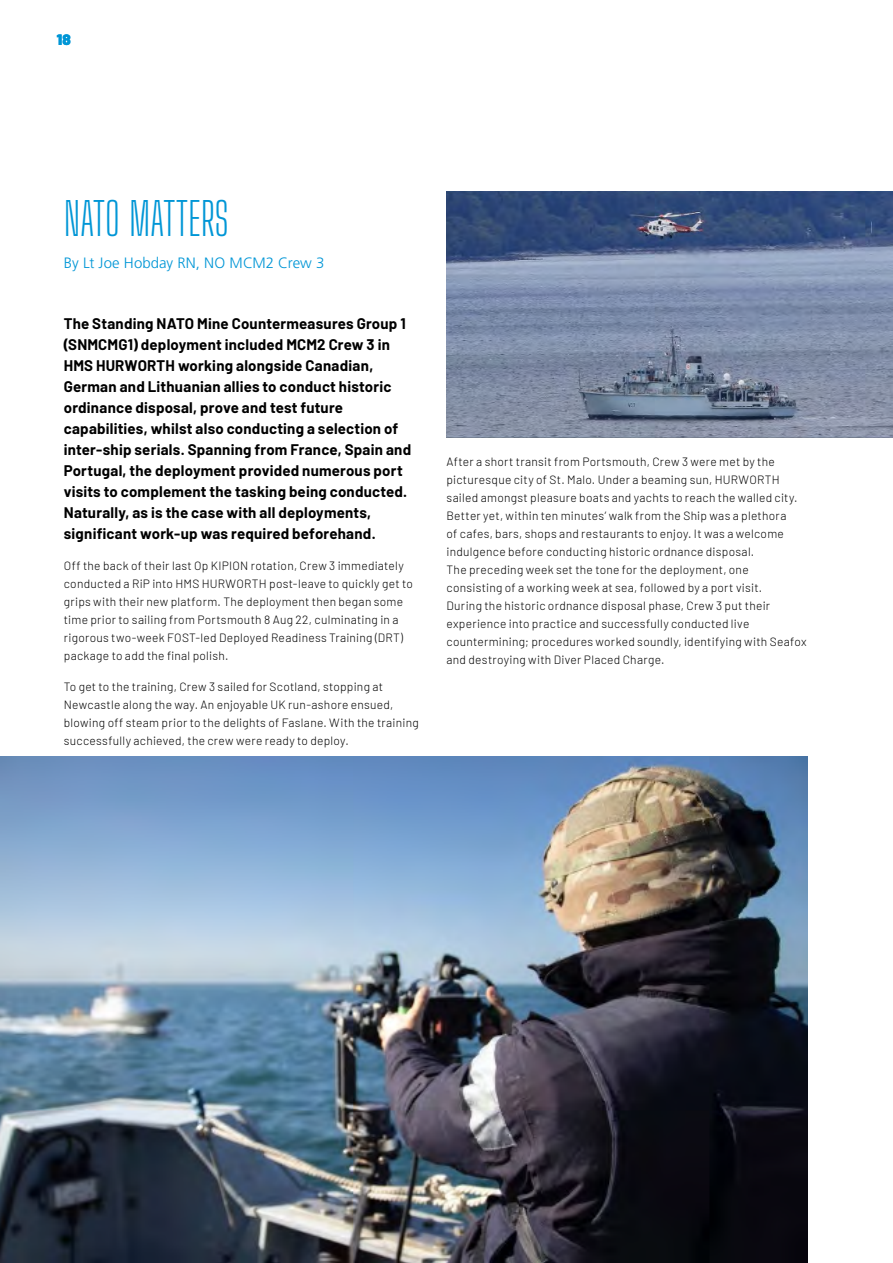
<style>
.page{position:relative;width:893px;height:1263px;background:#fff}
.page>*{position:absolute;margin:0;border:0;box-sizing:border-box;transform-origin:0 0}
.t1{font:300 45px "Big Shoulders Display";color:#0096d6}
.t2{font:700 15px/21px "Barlow";letter-spacing:.015em;color:#000}
.t3{font:300 15px "Frutiger";letter-spacing:.005em;color:#0096d6}
.t4{font:900 15px "Barlow";color:#0096d6}
.t5{font:300 12px/18px "Barlow";letter-spacing:.025em;color:#000}
</style>
<div class="page">
<img style="left:446px;top:191px;width:447px;height:246px">
<img style="left:0;top:757px;width:808px;height:506px">
<p class="t4" style="left:57px;top:28px;width:15px">18</p>
<h1 class="t1" style="left:64px;top:188px;width:166px">NATO MATTERS</h1>
<p class="t3" style="left:64px;top:254px;width:262px">By Lt Joe Hobday RN, NO MCM2 Crew 3</p>
<p class="t2" style="left:64px;top:312px;width:349px">The Standing NATO Mine Countermeasures Group 1 (SNMCMG1) deployment included MCM2 Crew 3 in HMS HURWORTH working alongside Canadian, German and Lithuanian allies to conduct historic ordinance disposal, prove and test future capabilities, whilst also conducting a selection of inter-ship serials. Spanning from France, Spain and Portugal, the deployment provided numerous port visits to complement the tasking being conducted.<br>Naturally, as is the case with all deployments, significant work-up was required beforehand.</p>
<p class="t5" style="left:64px;top:556px;width:351px">Off the back of their last Op KIPION rotation, Crew 3 immediately conducted a RiP into HMS HURWORTH post-leave to quickly get to grips with their new platform. The deployment then began some time prior to sailing from Portsmouth 8 Aug 22, culminating in a rigorous two-week FOST-led Deployed Readiness Training (DRT) package to add the final polish.</p>
<p class="t5" style="left:64px;top:676px;width:357px">To get to the training, Crew 3 sailed for Scotland, stopping at Newcastle along the way. An enjoyable UK run-ashore ensued, blowing off steam prior to the delights of Faslane. With the training successfully achieved, the crew were ready to deploy.</p>
<p class="t5" style="left:446px;top:452px;width:362px">After a short transit from Portsmouth, Crew 3 were met by the picturesque city of St. Malo. Under a beaming sun, HURWORTH sailed amongst pleasure boats and yachts to reach the walled city.<br>Better yet, within ten minutes’ walk from the Ship was a plethora<br>of cafes, bars, shops and restaurants to enjoy. It was a welcome indulgence before conducting historic ordnance disposal.<br>The preceding week set the tone for the deployment, one consisting of a working week at sea, followed by a port visit.<br>During the historic ordnance disposal phase, Crew 3 put their experience into practice and successfully conducted live countermining; procedures worked soundly, identifying with Seafox and destroying with Diver Placed Charge.</p>
</div>
